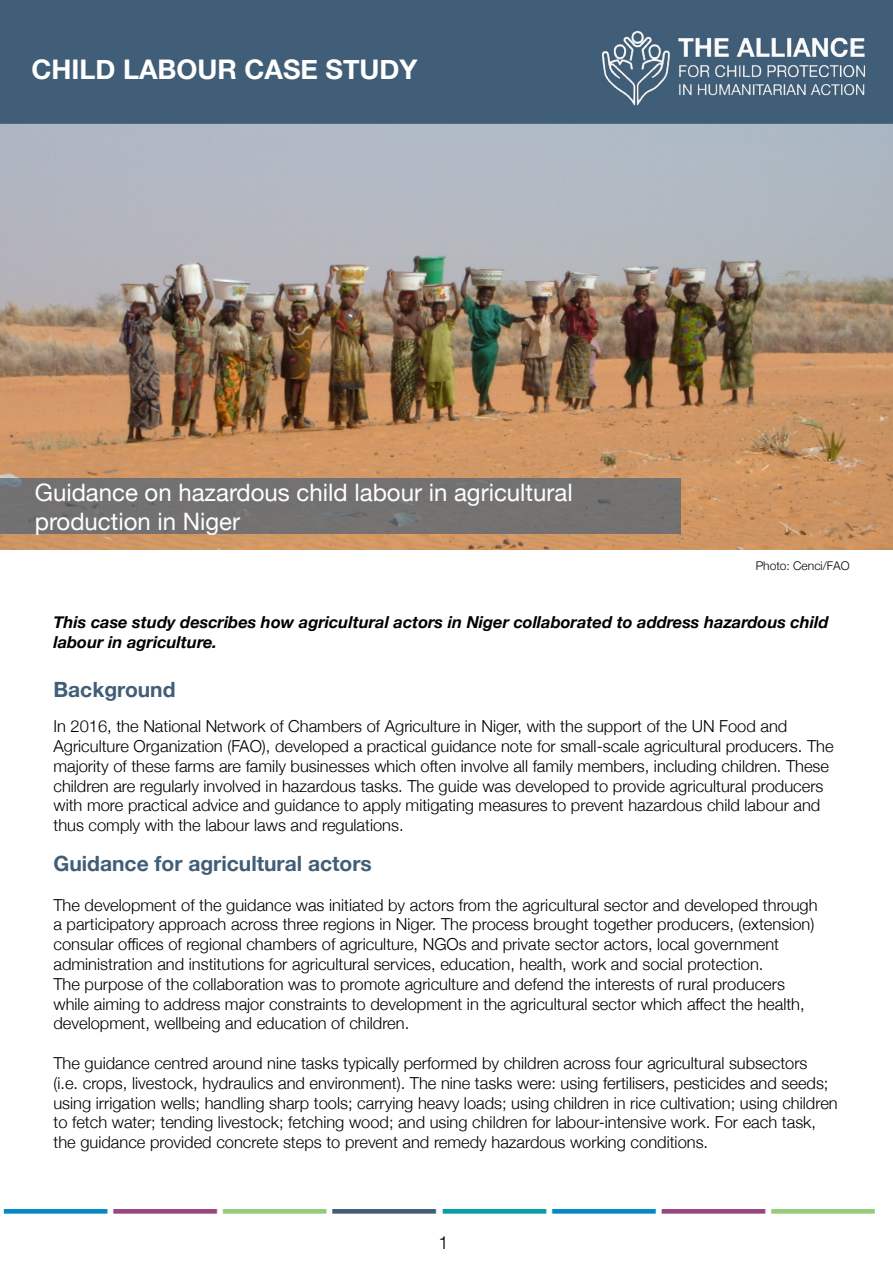
<style>
.page{position:relative;width:893px;height:1263px;background:#fff}
.page>*{position:absolute;margin:0;border:0;box-sizing:border-box;transform-origin:0 0}
.t1{font:700 27px "Helvetica Neue";color:#fff}
.t2{font:24px/28.8px "Helvetica Neue";color:#fff}
.t3{font:700 21px "Helvetica Neue";color:#415e78}
.t4{font:300 18px "Helvetica";color:#000}
.t5{font:300 16.5px/19.8px "Helvetica Neue";color:#000}
.t6{font:italic 700 16.5px/19.8px "Helvetica Neue";color:#000}
.t7{font:300 12px "Helvetica Neue";color:#000}
</style>
<div class="page">
<img style="left:0;top:124px;width:893px;height:426px">
<img style="left:3px;top:1209px;width:872px;height:5px">
<div style="left:0;top:0;width:893px;height:124px;background:#415e78"></div>
<img style="left:584px;top:23px;width:306px;height:87px">
<div style="left:0;top:478px;width:680px;height:56px;background:#737271"></div>
<h1 class="t1" style="left:32px;top:48px;width:388px">CHILD LABOUR CASE STUDY</h1>
<h2 class="t2" style="left:35px;top:480px;width:539px">Guidance on hazardous child labour in agricultural production in Niger</h2>
<p class="t7" style="left:756px;top:556px;width:95px">Photo: Cenci/FAO</p>
<p class="t6" style="left:53px;top:612px;width:777px">This case study describes how agricultural actors in Niger collaborated to address hazardous child labour in agriculture.</p>
<p class="t3" style="left:53px;top:673px;width:124px">Background</p>
<p class="t5" style="left:53px;top:715px;width:782px">In 2016, the National Network of Chambers of Agriculture in Niger, with the support of the UN Food and Agriculture Organization (FAO), developed a practical guidance note for small-scale agricultural producers. The majority of these farms are family businesses which often involve all family members, including children. These children are regularly involved in hazardous tasks. The guide was developed to provide agricultural producers with more practical advice and guidance to apply mitigating measures to prevent hazardous child labour and thus comply with the labour laws and regulations.</p>
<p class="t3" style="left:53px;top:847px;width:320px">Guidance for agricultural actors</p>
<p class="t5" style="left:53px;top:893px;width:766px">The development of the guidance was initiated by actors from the agricultural sector and developed through a participatory approach across three regions in Niger. The process brought together producers, (extension) consular offices of regional chambers of agriculture, NGOs and private sector actors, local government administration and institutions for agricultural services, education, health, work and social protection.<br>The purpose of the collaboration was to promote agriculture and defend the interests of rural producers while aiming to address major constraints to development in the agricultural sector which affect the health, development, wellbeing and education of children.</p>
<p class="t5" style="left:53px;top:1052px;width:786px">The guidance centred around nine tasks typically performed by children across four agricultural subsectors<br>(i.e. crops, livestock, hydraulics and environment). The nine tasks were: using fertilisers, pesticides and seeds; using irrigation wells; handling sharp tools; carrying heavy loads; using children in rice cultivation; using children to fetch water; tending livestock; fetching wood; and using children for labour-intensive work. For each task, the guidance provided concrete steps to prevent and remedy hazardous working conditions.</p>
<p class="t4" style="left:438px;top:1227px;width:12px">1</p>
</div>
